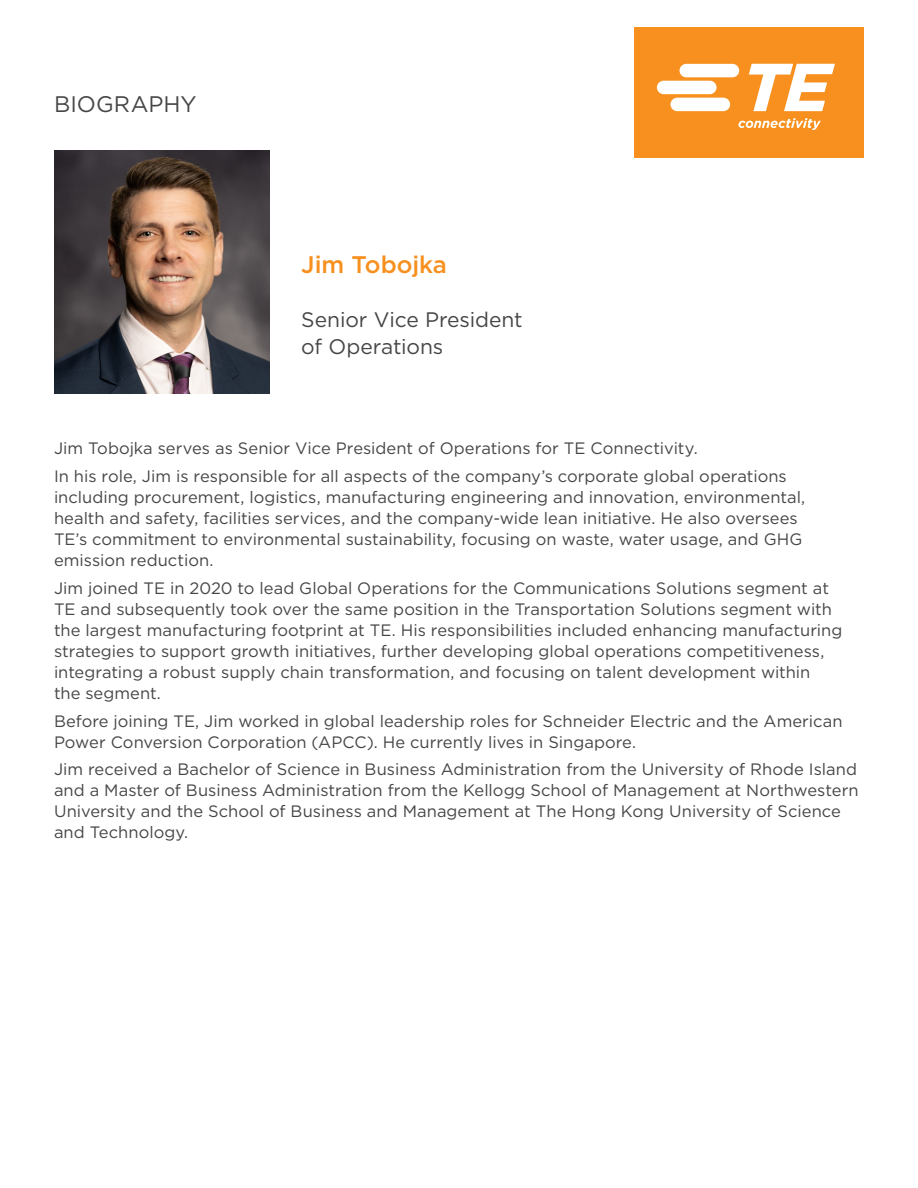
<style>
.page{position:relative;width:918px;height:1188px;background:#fff}
.page>*{position:absolute;margin:0;border:0;box-sizing:border-box;transform-origin:0 0}
.t1{font:500 24px "Gotham";letter-spacing:-.005em;color:#f7901e}
.t2{font:22.5px "Gotham";color:#464547}
.t3{font:21px/27px "Gotham";letter-spacing:-.005em;color:#464547}
.t4{font:16.5px/21px "Gotham";color:#464547}
</style>
<div class="page">
<img style="left:54px;top:151px;width:216px;height:243px">
<div style="left:634px;top:27px;width:230px;height:131px;background:#f7901e"></div>
<svg style="left:657px;top:64px;width:178px;height:66px"></svg>
<h2 class="t2" style="left:54px;top:90px;width:144px">BIOGRAPHY</h2>
<h1 class="t1" style="left:301px;top:249px;width:147px">Jim Tobojka</h1>
<p class="t3" style="left:301px;top:305px;width:223px">Senior Vice President of Operations</p>
<p class="t4" style="left:54px;top:434px;width:734px;line-height:27.8px">Jim Tobojka serves as Senior Vice President of Operations for TE Connectivity.<br>In his role, Jim is responsible for all aspects of the company’s corporate global operations</p>
<p class="t4" style="left:54px;top:486px;width:753px">including procurement, logistics, manufacturing engineering and innovation, environmental, health and safety, facilities services, and the company-wide lean initiative. He also oversees TE’s commitment to environmental sustainability, focusing on waste, water usage, and GHG emission reduction.</p>
<p class="t4" style="left:54px;top:577px;width:790px">Jim joined TE in 2020 to lead Global Operations for the Communications Solutions segment at TE and subsequently took over the same position in the Transportation Solutions segment with the largest manufacturing footprint at TE. His responsibilities included enhancing manufacturing strategies to support growth initiatives, further developing global operations competitiveness, integrating a robust supply chain transformation, and focusing on talent development within<br>the segment.</p>
<p class="t4" style="left:54px;top:710px;width:790px">Before joining TE, Jim worked in global leadership roles for Schneider Electric and the American<br>Power Conversion Corporation (APCC). He currently lives in Singapore.</p>
<p class="t4" style="left:54px;top:759px;width:806px">Jim received a Bachelor of Science in Business Administration from the University of Rhode Island and a Master of Business Administration from the Kellogg School of Management at Northwestern University and the School of Business and Management at The Hong Kong University of Science and Technology.</p>
</div>
